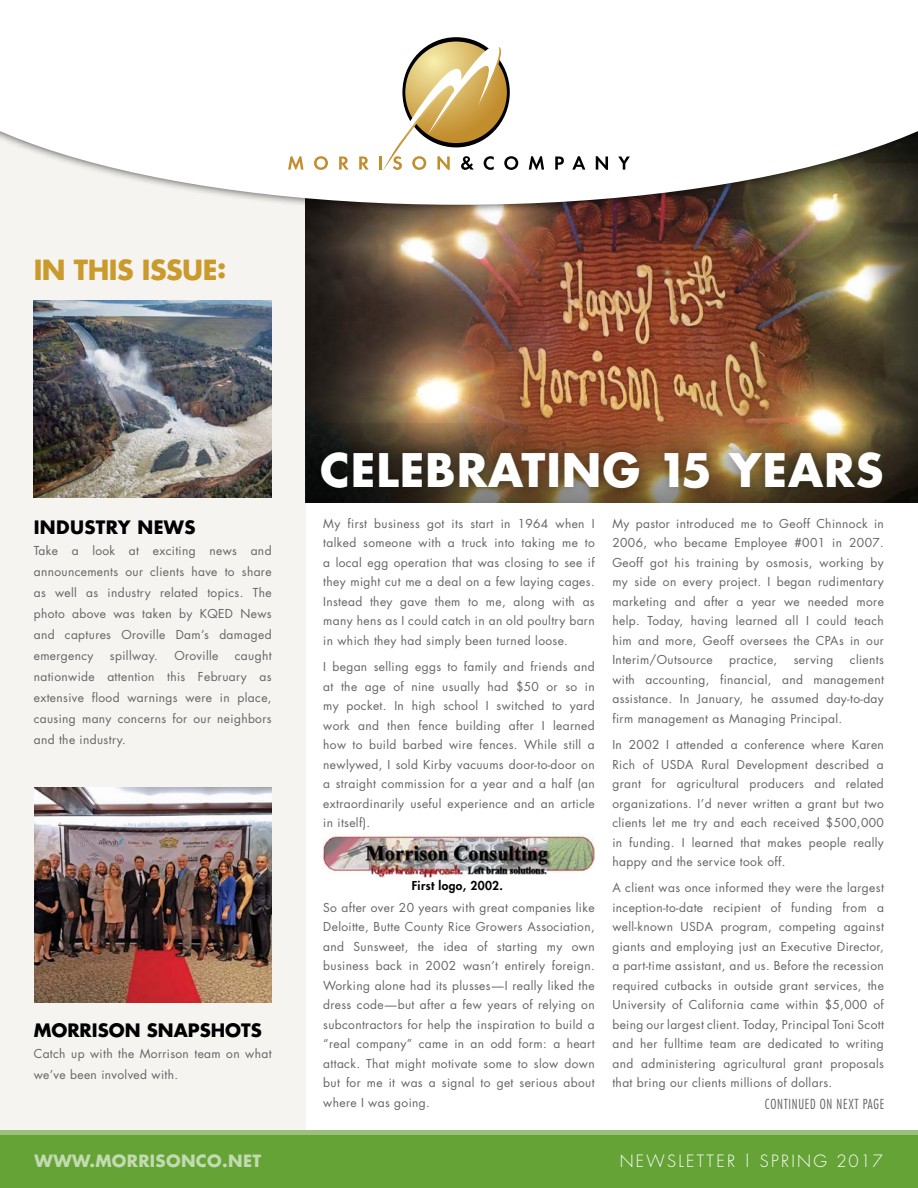
<style>
.page{position:relative;width:918px;height:1188px;background:#fff}
.page>*{position:absolute;margin:0;border:0;box-sizing:border-box;transform-origin:0 0}
.t1{font:700 45px "Futura";letter-spacing:.02em;color:#fff}
.t2{font:700 27px "Futura";letter-spacing:-.02em;color:#ca9a2c}
.t3{font:700 18px "Futura";color:#000}
.t4{font:700 18px "Futura";letter-spacing:.02em;color:#000}
.t5{font:300 16.5px "Futura";letter-spacing:.14em;color:#fff}
.t6{font:700 16.5px "Futura";letter-spacing:.02em;color:#fff}
.t7{font:300 condensed 13.5px "Futura";letter-spacing:.05em;color:#636466}
.t8{font:12px/19.5px "Futura";letter-spacing:.03em;color:#636466;text-align:justify}
.t9{font:800 12px "Futura";letter-spacing:.03em;color:#000}
</style>
<div class="page">
<div style="left:0;top:89px;width:305px;height:1099px;background:#f5f4f0"></div>
<img style="left:306px;top:215px;width:612px;height:208px">
<svg style="left:306px;top:423px;width:612px;height:79px;background:#725032"></svg>
<div style="left:0;top:1135px;width:918px;height:53px;background:#65a337"></div>
<div style="left:0;top:1130px;width:918px;height:5px;background:#9cc07c"></div>
<img style="left:34px;top:300px;width:238px;height:198px">
<img style="left:35px;top:788px;width:237px;height:214px">
<img style="left:323px;top:834px;width:272px;height:43px">
<div style="left:309px;top:441px;width:585px;height:59px;background:#000;opacity:.4"></div>
<div style="left:0;top:0;width:918px;height:215px;background:#000;opacity:.75"></div>
<svg style="left:0;top:0;width:918px;height:205px"></svg>
<svg style="left:288px;top:156px;width:16px;height:14px"></svg>
<svg style="left:314px;top:156px;width:14px;height:14px"></svg>
<svg style="left:339px;top:157px;width:10px;height:13px"></svg>
<svg style="left:359px;top:157px;width:10px;height:13px"></svg>
<svg style="left:379px;top:44px;width:139px;height:128px"></svg>
<svg style="left:529px;top:156px;width:15px;height:14px"></svg>
<svg style="left:555px;top:157px;width:9px;height:13px"></svg>
<svg style="left:572px;top:156px;width:13px;height:14px"></svg>
<svg style="left:596px;top:156px;width:12px;height:14px"></svg>
<svg style="left:618px;top:157px;width:12px;height:13px"></svg>
<h2 class="t2" style="left:34px;top:251px;width:194px">IN THIS ISSUE:</h2>
<h3 class="t4" style="left:34px;top:515px;width:163px">INDUSTRY NEWS</h3>
<p class="t8" style="left:34px;top:540px;width:239px;line-height:21px">Take a look at exciting news and announcements our clients have to share as well as industry related topics. The photo above was taken by KQED News and captures Oroville Dam’s damaged emergency</p>
<p class="t8" style="left:34px;top:645px;width:239px;line-height:21px;text-indent:201px">caught nationwide attention this February as extensive flood warnings were in place, causing many concerns for our neighbors and the industry.</p>
<p class="t8" style="left:110px;top:646px;width:49px">spillway.</p>
<p class="t8" style="left:174px;top:646px;width:46px">Oroville</p>
<h3 class="t3" style="left:34px;top:1018px;width:230px">MORRISON SNAPSHOTS</h3>
<p class="t8" style="left:34px;top:1043px;width:239px;line-height:21px">Catch up with the Morrison team on what we’ve been involved with.</p>
<h1 class="t1" style="left:320px;top:439px;width:565px">CELEBRATING 15 YEARS</h1>
<p class="t8" style="left:323px;top:514px;width:273px">My first business got its start in 1964 when I talked someone with a truck into taking me to a local egg operation that was closing to see if they might cut me a deal on a few laying cages.<br>Instead they gave them to me, along with as many hens as I could catch in an old poultry barn in which they had simply been turned loose.</p>
<p class="t8" style="left:323px;top:657px;width:273px">I began selling eggs to family and friends and at the age of nine usually had $50 or so in my pocket. In high school I switched to yard work and then fence building after I learned how to build barbed wire fences. While still a newlywed, I sold Kirby vacuums door-to-door on a straight commission for a year and a half (an extraordinarily useful experience and an article in itself).</p>
<p class="t8" style="left:612px;top:514px;width:273px">My pastor introduced me to Geoff Chinnock in 2006, who became Employee #001 in 2007.<br>Geoff got his training by osmosis, working by my side on every project. I began rudimentary marketing and after a year we needed more help. Today, having learned all I could teach him and more, Geoff oversees the CPAs in our Interim/Outsource</p>
<p class="t8" style="left:612px;top:650px;width:273px;text-indent:238px">clients with accounting, financial, and management assistance. In January, he assumed day-to-day firm management as Managing Principal.</p>
<p class="t8" style="left:612px;top:735px;width:273px">In 2002 I attended a conference where Karen Rich of USDA Rural Development described a grant for agricultural producers and related organizations. I’d never written a grant but two clients let me try and each received $500,000 in funding. I learned that makes people really happy and the service took off.</p>
<p class="t8" style="left:612px;top:878px;width:273px">A client was once informed they were the largest inception-to-date recipient of funding from a well-known USDA program, competing against giants and employing just an Executive Director, a part-time assistant, and us. Before the recession required cutbacks in outside grant services, the University of California came within $5,000 of being our largest client. Today, Principal Toni Scott and her fulltime team are dedicated to writing and administering agricultural grant proposals that bring our clients millions of dollars.</p>
<p class="t8" style="left:729px;top:650px;width:50px">practice,</p>
<p class="t8" style="left:794px;top:650px;width:41px">serving</p>
<p class="t9" style="left:412px;top:878px;width:93px">First logo, 2002.</p>
<p class="t8" style="left:323px;top:898px;width:273px">So after over 20 years with great companies like Deloitte, Butte County Rice Growers Association, and Sunsweet, the idea of starting my own business back in 2002 wasn’t entirely foreign.<br>Working alone had its plusses—I really liked the dress code—but after a few years of relying on subcontractors for help the inspiration to build a “real company” came in an odd form: a heart attack. That might motivate some to slow down but for me it was a signal to get serious about where I was going.</p>
<p class="t7" style="left:765px;top:1095px;width:121px">CONTINUED ON NEXT PAGE</p>
<h3 class="t6" style="left:35px;top:1150px;width:228px">WWW.MORRISONCO.NET</h3>
<h3 class="t5" style="left:620px;top:1151px;width:264px">NEWSLETTER | SPRING 2017</h3>
</div>
